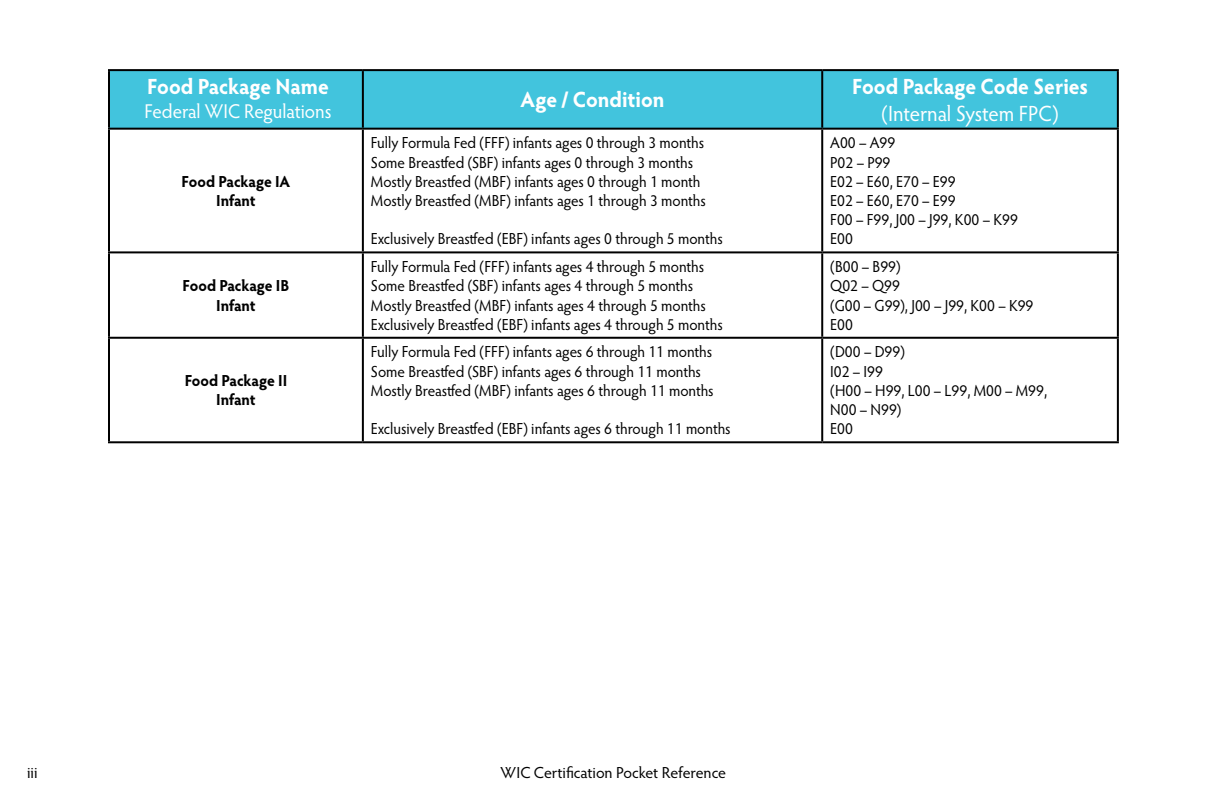
<style>
.page{position:relative;width:1224px;height:792px;background:#fff}
.page>*{position:absolute;margin:0;border:0;box-sizing:border-box;transform-origin:0 0}
.t1{font:700 22px "Hypatia Sans Pro";letter-spacing:-.005em;color:#fff;scale:.95 1}
.t2{font:22px "Hypatia Sans Pro";letter-spacing:-.005em;color:#fff;scale:.95 1}
.t3{font:20px "Hypatia Sans Pro";letter-spacing:-.005em;color:#fff;scale:.95 1}
.t4{font:16px/19.2px "Hypatia Sans Pro";color:#000;scale:.95 1}
.t5{font:700 16px/19.2px "Hypatia Sans Pro";letter-spacing:-.01em;color:#000;text-align:center;scale:.95 1}
.t6{font:16px "Hypatia Sans Pro";color:#000}
</style>
<div class="page">
<div style="left:110px;top:71px;width:1007px;height:57px;background:#42c4dd"></div>
<hr style="left:108px;top:69px;width:255px;height:2px;background:#000">
<hr style="left:108px;top:71px;width:2px;height:57px;background:#000">
<hr style="left:363px;top:69px;width:459px;height:2px;background:#000">
<hr style="left:362px;top:71px;width:2px;height:57px;background:#000">
<hr style="left:822px;top:69px;width:297px;height:2px;background:#000">
<hr style="left:821px;top:71px;width:2px;height:57px;background:#000">
<hr style="left:1117px;top:71px;width:2px;height:57px;background:#000">
<hr style="left:108px;top:128px;width:255px;height:2px;background:#000">
<hr style="left:108px;top:130px;width:2px;height:121px;background:#000">
<hr style="left:363px;top:128px;width:459px;height:2px;background:#000">
<hr style="left:362px;top:130px;width:2px;height:121px;background:#000">
<hr style="left:822px;top:128px;width:297px;height:2px;background:#000">
<hr style="left:821px;top:130px;width:2px;height:121px;background:#000">
<hr style="left:1117px;top:130px;width:2px;height:121px;background:#000">
<hr style="left:108px;top:251px;width:255px;height:2px;background:#000">
<hr style="left:108px;top:253px;width:2px;height:84px;background:#000">
<hr style="left:363px;top:251px;width:459px;height:2px;background:#000">
<hr style="left:362px;top:253px;width:2px;height:84px;background:#000">
<hr style="left:822px;top:251px;width:297px;height:2px;background:#000">
<hr style="left:821px;top:253px;width:2px;height:84px;background:#000">
<hr style="left:1117px;top:253px;width:2px;height:84px;background:#000">
<hr style="left:108px;top:337px;width:255px;height:2px;background:#000">
<hr style="left:108px;top:339px;width:2px;height:102px;background:#000">
<hr style="left:363px;top:337px;width:459px;height:2px;background:#000">
<hr style="left:362px;top:339px;width:2px;height:102px;background:#000">
<hr style="left:822px;top:337px;width:297px;height:2px;background:#000">
<hr style="left:821px;top:339px;width:2px;height:102px;background:#000">
<hr style="left:1117px;top:339px;width:2px;height:102px;background:#000">
<hr style="left:108px;top:441px;width:255px;height:2px;background:#000">
<hr style="left:363px;top:441px;width:459px;height:2px;background:#000">
<hr style="left:822px;top:441px;width:297px;height:2px;background:#000">
<h1 class="t1" style="left:147px;top:71px;width:193px">Food Package Name</h1>
<p class="t3" style="left:145px;top:98px;width:198px">Federal WIC Regulations</p>
<p class="t5" style="left:182px;top:171px;width:116px">Food Package IA<br>Infant</p>
<p class="t5" style="left:182px;top:275px;width:114px">Food Package IB<br>Infant</p>
<p class="t5" style="left:185px;top:370px;width:109px">Food Package II<br>Infant</p>
<h1 class="t1" style="left:520px;top:84px;width:153px">Age / Condition</h1>
<p class="t4" style="left:371px;top:133px;width:354px">Fully Formula Fed (FFF) infants ages 0 through 3 months Some Breastfed (SBF) infants ages 0 through 3 months Mostly Breastfed (MBF) infants ages 0 through 1 month Mostly Breastfed (MBF) infants ages 1 through 3 months</p>
<p class="t4" style="left:371px;top:229px;width:372px">Exclusively Breastfed (EBF) infants ages 0 through 5 months</p>
<h1 class="t1" style="left:852px;top:71px;width:250px">Food Package Code Series</h1>
<h1 class="t2" style="left:882px;top:98px;width:188px">(Internal System FPC)</h1>
<p class="t4" style="left:830px;top:133px;width:199px">A00 – A99<br>P02 – P99<br>E02 – E60, E70 – E99<br>E02 – E60, E70 – E99<br>F00 – F99, J00 – J99, K00 – K99<br>E00</p>
<p class="t4" style="left:371px;top:257px;width:372px">Fully Formula Fed (FFF) infants ages 4 through 5 months Some Breastfed (SBF) infants ages 4 through 5 months Mostly Breastfed (MBF) infants ages 4 through 5 months Exclusively Breastfed (EBF) infants ages 4 through 5 months</p>
<p class="t4" style="left:830px;top:257px;width:215px">(B00 – B99)<br>Q02 – Q99<br>(G00 – G99), J00 – J99, K00 – K99<br>E00</p>
<p class="t4" style="left:371px;top:342px;width:362px">Fully Formula Fed (FFF) infants ages 6 through 11 months<br>Some Breastfed (SBF) infants ages 6 through 11 months<br>Mostly Breastfed (MBF) infants ages 6 through 11 months</p>
<p class="t4" style="left:371px;top:419px;width:380px">Exclusively Breastfed (EBF) infants ages 6 through 11 months</p>
<p class="t4" style="left:830px;top:342px;width:230px">(D00 – D99)<br>I02 – I99<br>(H00 – H99, L00 – L99, M00 – M99,<br>N00 – N99)<br>E00</p>
<p class="t6" style="left:27px;top:762px;width:12px">iii</p>
<p class="t6" style="left:501px;top:762px;width:227px">WIC Certification Pocket Reference</p>
</div>
